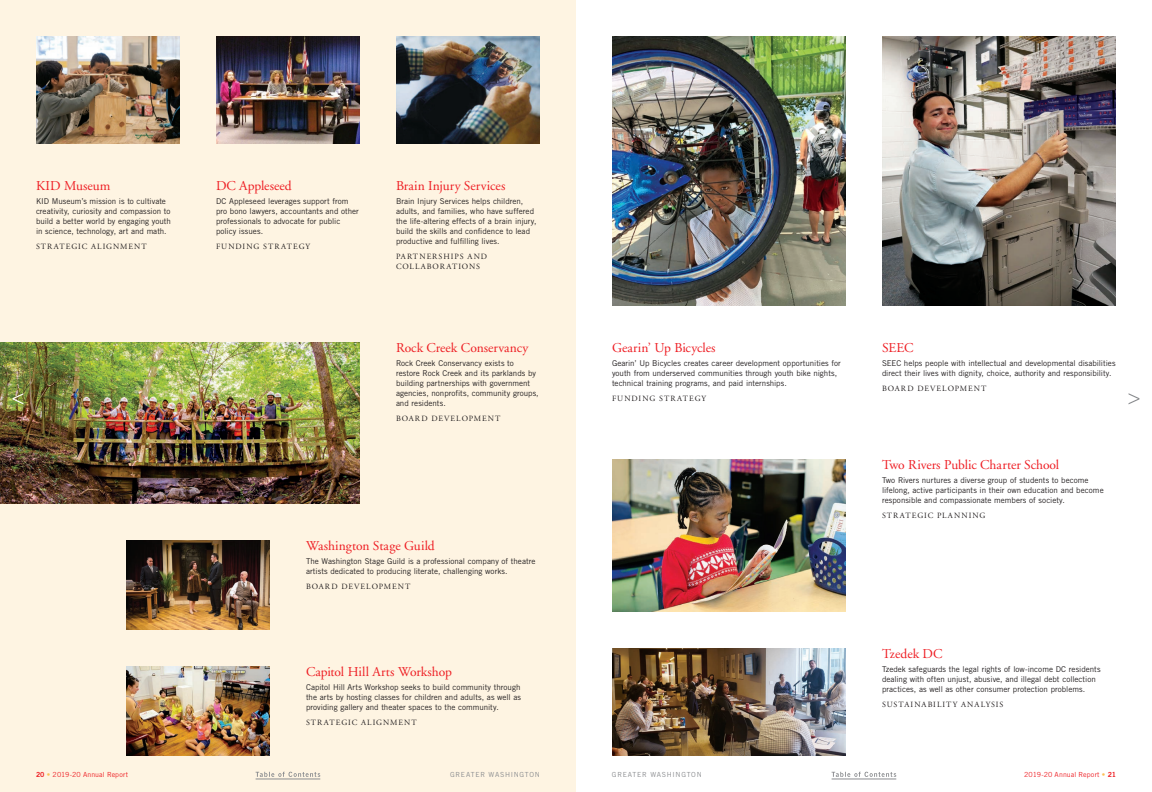
<style>
.page{position:relative;width:1152px;height:792px;background:#fff}
.page>*{position:absolute;margin:0;border:0;box-sizing:border-box;transform-origin:0 0}
.t1{font:13.5px "Adobe Garamond";color:#ee1d23}
.t2{font:8px/10px "Trade Gothic";color:#231f20}
.t3{font:8px/10px "Adobe Garamond";letter-spacing:.12em;color:#231f20}
.t4{font:7px "Trade Gothic";letter-spacing:.015em;color:#ee1d23}
.t5{font:7px "Trade Gothic";letter-spacing:.1em;color:#8a8c8f}
.s1{font-family:"Trade Gothic Bold Two"}
.s2{color:#fdc056}
</style>
<div class="page">
<div style="left:0;top:0;width:576px;height:792px;background:#fef4e2"></div>
<img style="left:0;top:342px;width:360px;height:162px">
<svg style="left:1129px;top:393px;width:10px;height:11px"></svg>
<svg style="left:832px;top:772px;width:64px;height:5px"></svg>
<hr style="left:832px;top:779px;width:64px;height:1px;background:#8a8c8f">
<svg style="left:13px;top:393px;width:10px;height:11px"></svg>
<svg style="left:256px;top:772px;width:64px;height:5px"></svg>
<hr style="left:256px;top:779px;width:64px;height:1px;background:#8a8c8f">
<img style="left:612px;top:459px;width:234px;height:153px">
<img style="left:612px;top:36px;width:234px;height:270px">
<img style="left:126px;top:666px;width:144px;height:90px">
<img style="left:126px;top:540px;width:144px;height:90px">
<img style="left:396px;top:36px;width:144px;height:108px">
<img style="left:36px;top:36px;width:144px;height:108px">
<img style="left:216px;top:36px;width:144px;height:108px">
<img style="left:612px;top:648px;width:234px;height:108px">
<img style="left:882px;top:36px;width:234px;height:270px">
<h1 class="t1" style="left:36px;top:178px;width:76px">KID Museum</h1>
<p class="t2" style="left:36px;top:196px;width:136px">KID Museum’s mission is to cultivate creativity, curiosity and compassion to build a better world by engaging youth in science, technology, art and math.</p>
<p class="t3" style="left:36px;top:242px;width:112px">STRATEGIC ALIGNMENT</p>
<h1 class="t1" style="left:216px;top:178px;width:77px">DC Appleseed</h1>
<p class="t2" style="left:216px;top:196px;width:144px">DC Appleseed leverages support from pro bono lawyers, accountants and other professionals to advocate for public policy issues.</p>
<p class="t3" style="left:216px;top:242px;width:96px">FUNDING STRATEGY</p>
<h1 class="t1" style="left:396px;top:178px;width:111px">Brain Injury Services</h1>
<p class="t2" style="left:396px;top:196px;width:142px">Brain Injury Services helps children, adults, and families, who have suffered the life-altering effects of a brain injury, build the skills and confidence to lead productive and fulfilling lives.</p>
<p class="t3" style="left:396px;top:252px;width:93px">PARTNERSHIPS AND<br>COLLABORATIONS</p>
<h1 class="t1" style="left:396px;top:340px;width:134px">Rock Creek Conservancy</h1>
<p class="t2" style="left:396px;top:358px;width:144px">Rock Creek Conservancy exists to restore Rock Creek and its parklands by building partnerships with government agencies, nonprofits, community groups, and residents.</p>
<p class="t3" style="left:396px;top:414px;width:106px">BOARD DEVELOPMENT</p>
<h1 class="t1" style="left:306px;top:538px;width:130px">Washington Stage Guild</h1>
<p class="t2" style="left:306px;top:556px;width:231px">The Washington Stage Guild is a professional company of theatre artists dedicated to producing literate, challenging works.</p>
<p class="t3" style="left:306px;top:582px;width:106px">BOARD DEVELOPMENT</p>
<h1 class="t1" style="left:306px;top:664px;width:147px">Capitol Hill Arts Workshop</h1>
<p class="t2" style="left:306px;top:682px;width:217px;text-align:justify">Capitol Hill Arts Workshop seeks to build community through the arts by hosting classes for children and adults, as well as providing gallery and theater spaces to the community.</p>
<p class="t3" style="left:306px;top:718px;width:112px">STRATEGIC ALIGNMENT</p>
<h1 class="t1" style="left:612px;top:340px;width:105px">Gearin’ Up Bicycles</h1>
<p class="t2" style="left:612px;top:358px;width:230px">Gearin’ Up Bicycles creates career development opportunities for youth from underserved communities through youth bike nights, technical training programs, and paid internships.</p>
<p class="t3" style="left:612px;top:394px;width:96px">FUNDING STRATEGY</p>
<h1 class="t1" style="left:882px;top:340px;width:33px">SEEC</h1>
<p class="t2" style="left:882px;top:358px;width:235px">SEEC helps people with intellectual and developmental disabilities direct their lives with dignity, choice, authority and responsibility.</p>
<p class="t3" style="left:882px;top:384px;width:106px">BOARD DEVELOPMENT</p>
<h1 class="t1" style="left:882px;top:457px;width:179px">Two Rivers Public Charter School</h1>
<p class="t2" style="left:882px;top:475px;width:223px">Two Rivers nurtures a diverse group of students to become lifelong, active participants in their own education and become responsible and compassionate members of society.</p>
<p class="t3" style="left:882px;top:511px;width:105px">STRATEGIC PLANNING</p>
<h1 class="t1" style="left:882px;top:646px;width:62px">Tzedek DC</h1>
<p class="t2" style="left:882px;top:664px;width:220px">Tzedek safeguards the legal rights of low-income DC residents dealing with often unjust, abusive, and illegal debt collection practices, as well as other consumer protection problems.</p>
<p class="t3" style="left:882px;top:700px;width:123px">SUSTAINABILITY ANALYSIS</p>
<p class="t5" style="left:450px;top:770px;width:91px">GREATER WASHINGTON</p>
<p class="t5" style="left:612px;top:770px;width:91px">GREATER WASHINGTON</p>
<p class="t4" style="left:36px;top:770px;width:94px"><span class="s1">20</span> <span class="s2">•</span> 2019-20 Annual Report</p>
<p class="t4" style="left:1024px;top:770px;width:93px">2019-20 Annual Report <span class="s2">•</span> <span class="s1">21</span></p>
</div>
